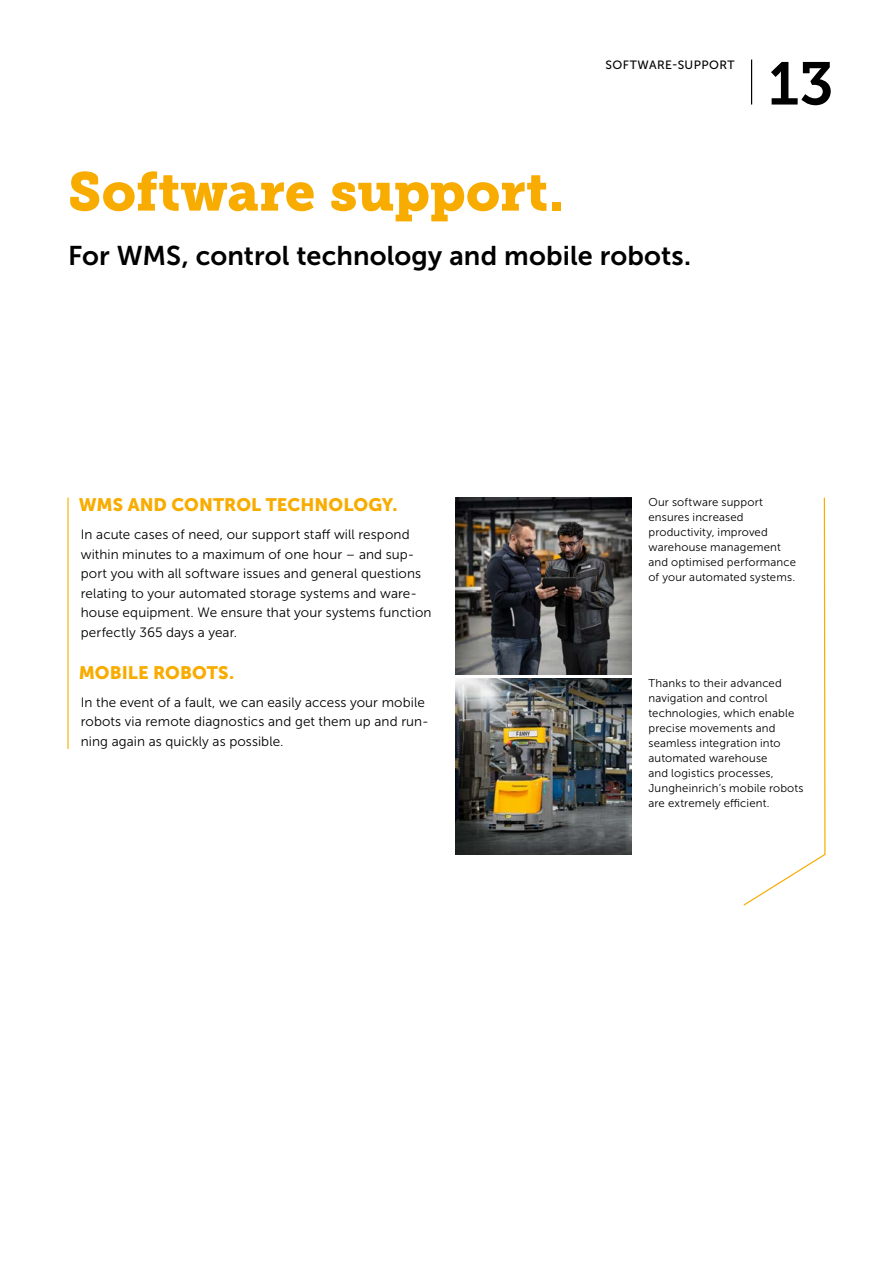
<style>
.page{position:relative;width:893px;height:1263px;background:#fff}
.page>*{position:absolute;margin:0;border:0;box-sizing:border-box;transform-origin:0 0}
.t1{font:60px "Museo JH Slab 700";color:#000}
.t2{font:54px "Museo JH Slab 900";color:#f8ac00}
.t3{font:27px "Museo JH Sans 700";letter-spacing:.005em;color:#000}
.t4{font:18px "Museo JH Sans 900";color:#f8ac00}
.t5{font:13.5px/19.5px "Museo JH Sans 300";letter-spacing:.005em;color:#000}
.t6{font:12px "Museo JH Sans 500";color:#000}
.t7{font:11.4px/15px "Museo JH Sans 300";letter-spacing:.015em;color:#000}
</style>
<div class="page">
<hr style="left:751px;top:60px;width:1px;height:45px;background:#000">
<img style="left:455px;top:497px;width:176px;height:177px">
<img style="left:455px;top:678px;width:176px;height:177px">
<hr style="left:67px;top:497px;width:2px;height:252px;background:#f8ac00">
<svg style="left:743px;top:497px;width:83px;height:409px"></svg>
<p class="t6" style="left:606px;top:58px;width:17px">SOFTWARE</p>
<p class="t6" style="left:672px;top:58px;width:23px">-SUPPORT</p>
<h1 class="t1" style="left:769px;top:50px;width:67px">13</h1>
<h2 class="t2" style="left:68px;top:160px;width:498px">Software support.</h2>
<h3 class="t3" style="left:68px;top:240px;width:625px">For WMS, control technology and mobile robots.</h3>
<h3 class="t4" style="left:79px;top:494px;width:320px">WMS AND CONTROL TECHNOLOGY.</h3>
<p class="t5" style="left:81px;top:525px;width:352px">In acute cases of need, our support staff will respond within minutes to a maximum of one hour – and sup&shy;port you with all software issues and general questions relating to your automated storage systems and ware&shy;house equipment. We ensure that your systems function perfectly 365 days a year.</p>
<h3 class="t4" style="left:79px;top:662px;width:157px">MOBILE ROBOTS.</h3>
<p class="t5" style="left:81px;top:692px;width:350px">In the event of a fault, we can easily access your mobile robots via remote diagnostics and get them up and run&shy;ning again as quickly as possible.</p>
<p class="t7" style="left:648px;top:495px;width:149px">Our software support ensures increased productivity, improved warehouse management and optimised performance of your automated systems.</p>
<p class="t7" style="left:648px;top:675px;width:157px">Thanks to their advanced navigation and control technologies, which enable precise movements and seamless integration into automated warehouse<br>and logistics processes,<br>Jungheinrich’s mobile robots are extremely efficient.</p>
</div>
